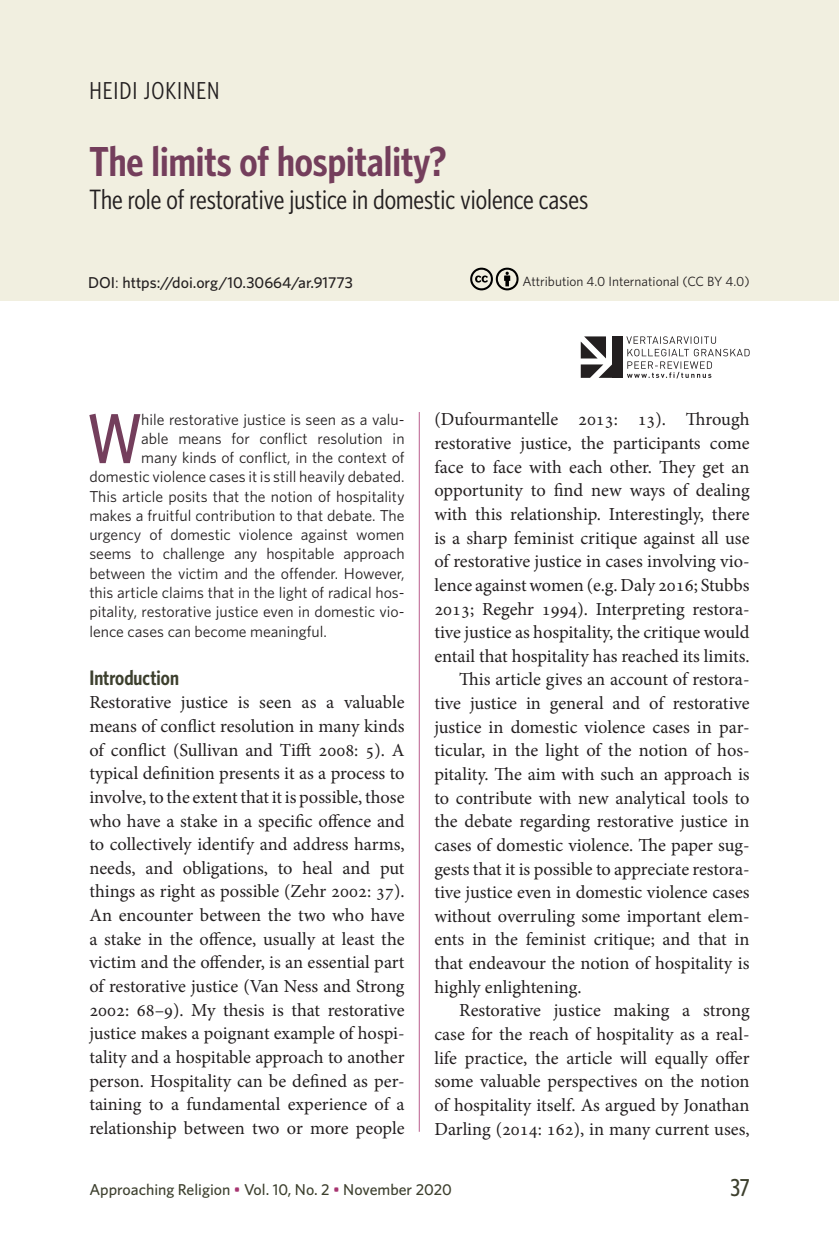
<style>
.page{position:relative;width:839px;height:1241px;background:#fff}
.page>*{position:absolute;margin:0;border:0;box-sizing:border-box;transform-origin:0 0}
.Ingressi{font:500 71.05px "Whitney Condensed";color:#743e5c}
.Artikkeli_otsikko{font:600 42px "Whitney Condensed";color:#743e5c}
.Artikkeli_selittävä{font:28px "Whitney Condensed";color:#231f20}
.Kirjoittaja{font:24.5px "Whitney Condensed";letter-spacing:.04em;color:#231f20}
.t1{font:500 24.5px "Whitney Condensed";color:#3d402e}
.Artikkelin_väliotsik{font:600 21px "Whitney Condensed";color:#3d402e}
.Leipis_1__kpl{font:18.38px/23.6px "Minion Pro";color:#231f20;text-align:justify}
.Leipis{font:18.38px/23.6px "Minion Pro";color:#231f20;text-align:justify}
.Ingressi-2{font:15.75px "Whitney";color:#231f20}
.t2{font:500 15.75px "Whitney";color:#3d402e}
.t3{font:500 15.75px "Whitney";color:#231f20}
.t4{font:13.3px "Whitney";color:#231f20}
.s1{font-weight:400}
.s2{color:#a73570}
</style>
<div class="page">
<div style="left:0;top:0;width:838px;height:301px;background:#f1efe0"></div>
<hr style="left:419px;top:412px;width:1px;height:719px;background:#b95d8d">
<svg style="left:470px;top:267px;width:49px;height:24px"></svg>
<svg style="left:580px;top:336px;width:26px;height:22px"></svg>
<svg style="left:580px;top:364px;width:32px;height:14px"></svg>
<div style="left:612px;top:336px;width:10px;height:42px;background:#231f20"></div>
<svg style="left:626px;top:336px;width:123px;height:42px"></svg>
<p class="Kirjoittaja" style="left:89px;top:76px;width:132px">HEIDI JOKINEN</p>
<h1 class="Artikkeli_otsikko" style="left:89px;top:135px;width:358px">The limits of hospitality?</h1>
<h2 class="Artikkeli_selittävä" style="left:89px;top:182px;width:500px">The role of restorative justice in domestic violence cases</h2>
<p class="t3" style="left:88px;top:272px;width:266px">DOI<span class="s1">:</span> https://doi.org/10.30664/ar.91773</p>
<p class="t4" style="left:522px;top:273px;width:229px">Attribution 4.0 International (CC BY 4.0)</p>
<p class="Ingressi" style="left:88px;top:394px;width:54px">W</p>
<p class="Ingressi-2" style="left:141px;top:408px;width:265px">hile restorative justice is seen as a valu-</p>
<p class="Ingressi-2" style="left:141px;top:428px;width:265px">able means for conflict resolution in</p>
<p class="Ingressi-2" style="left:141px;top:447px;width:265px">many kinds of conflict, in the context of</p>
<p class="Ingressi-2" style="left:89px;top:466px;width:316px">domestic violence cases it is still heavily debated.</p>
<p class="Ingressi-2" style="left:89px;top:485px;width:316px">This article posits that the notion of hospitality</p>
<p class="Ingressi-2" style="left:89px;top:505px;width:316px">makes a fruitful contribution to that debate. The</p>
<p class="Ingressi-2" style="left:89px;top:524px;width:316px">urgency of domestic violence against women</p>
<p class="Ingressi-2" style="left:89px;top:543px;width:317px">seems to challenge any hospitable approach</p>
<p class="Ingressi-2" style="left:89px;top:562px;width:317px">between the victim and the offender. However,</p>
<p class="Ingressi-2" style="left:89px;top:582px;width:317px">this article claims that in the light of radical hos-</p>
<p class="Ingressi-2" style="left:89px;top:601px;width:317px">pitality, restorative justice even in domestic vio-</p>
<p class="Ingressi-2" style="left:89px;top:620px;width:239px">lence cases can become meaningful.</p>
<h3 class="Artikkelin_väliotsik" style="left:89px;top:664px;width:91px">Introduction</h3>
<p class="Leipis_1__kpl" style="left:89px;top:690px;width:317px">Restorative justice is seen as a valuable means of conflict resolution in many kinds of conflict (Sullivan and Tifft 2008: 5). A typical definition presents it as a process to involve, to the extent that it is possible, those who have a stake in a specific offence and to collectively identify and address harms, needs, and obligations, to heal and put things as right as possible (Zehr 2002: 37).<br>An encounter between the two who have a stake in the offence, usually at least the victim and the offender, is an essential part of restorative justice (Van Ness and Strong 2002: 68–9). My thesis is that restorative justice makes a poignant example of hospi&shy;tality and a hospitable approach to another person. Hospitality can be defined as per&shy;taining to a fundamental experience of a relationship between two or more people</p>
<p class="Leipis_1__kpl" style="left:434px;top:407px;width:317px">(Dufourmantelle 2013: 13). Through restorative justice, the participants come face to face with each other. They get an opportunity to find new ways of dealing with this relationship. Interestingly, there is a sharp feminist critique against all use of restorative justice in cases involving vio&shy;lence against women (e.g. Daly 2016; Stubbs 2013; Regehr 1994). Interpreting restora&shy;tive justice as hospitality, the critique would entail that hospitality has reached its limits.</p>
<p class="Leipis" style="left:434px;top:667px;width:317px;text-indent:25px">This article gives an account of restora&shy;tive justice in general and of restorative justice in domestic violence cases in par&shy;ticular, in the light of the notion of hos&shy;pitality. The aim with such an approach is to contribute with new analytical tools to the debate regarding restorative justice in cases of domestic violence. The paper sug&shy;gests that it is possible to appreciate restora&shy;tive justice even in domestic violence cases without overruling some important elem&shy;ents in the feminist critique; and that in that endeavour the notion of hospitality is highly enlightening.</p>
<p class="Leipis" style="left:434px;top:998px;width:317px;text-indent:25px">Restorative justice making a strong case for the reach of hospitality as a real&shy;life practice, the article will equally offer some valuable perspectives on the notion of hospitality itself. As argued by Jonathan Darling (2014: 162), in many current uses,</p>
<p class="t2" style="left:89px;top:1179px;width:364px">Approaching Religion <span class="s2">•</span> Vol. 10, No. 2 <span class="s2">•</span> November 2020</p>
<h3 class="t1" style="left:730px;top:1171px;width:20px">37</h3>
</div>
